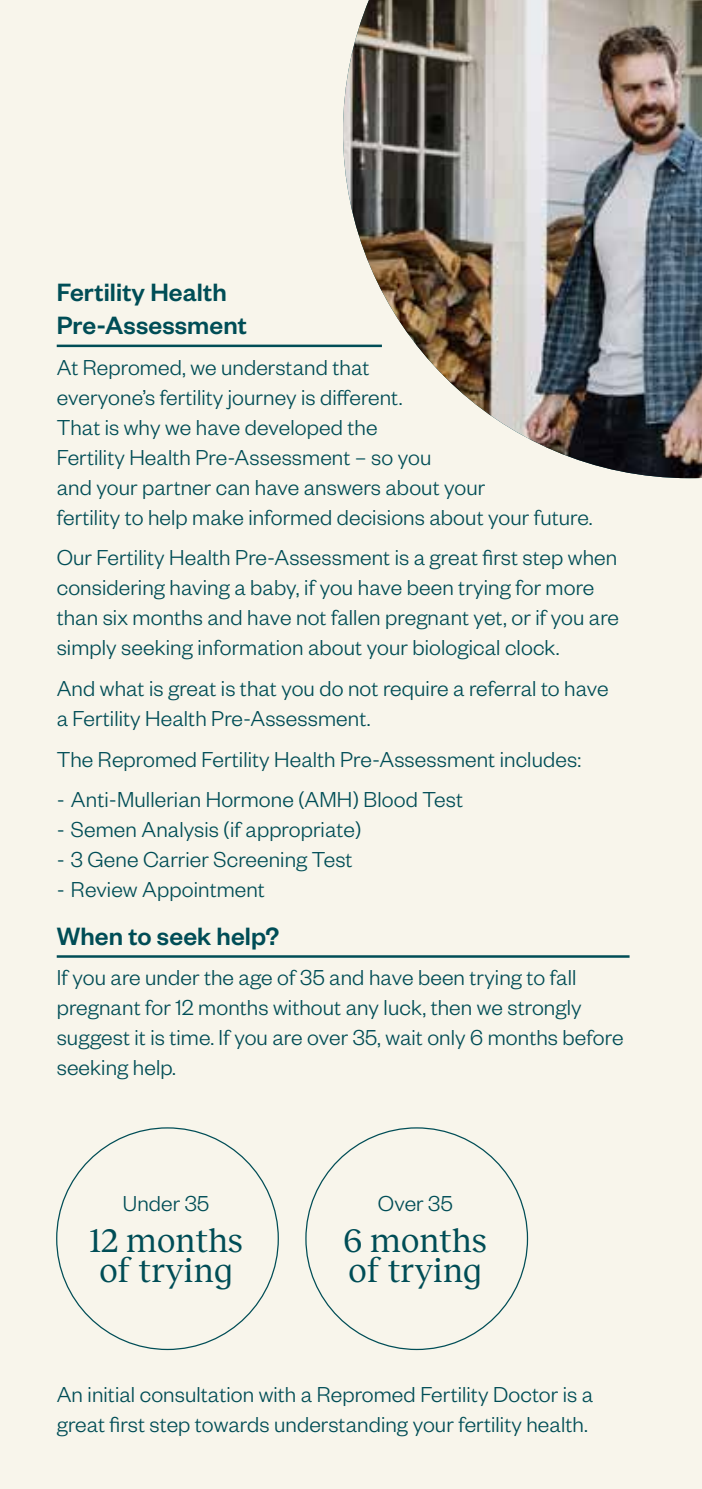
<style>
.page{position:relative;width:702px;height:1489px;background:#fff}
.page>*{position:absolute;margin:0;border:0;box-sizing:border-box;transform-origin:0 0}
.t1{font:33.75px/30px "Reckless";letter-spacing:.005em;color:#004d56}
.t2{font:500 27.5px/33px "Founders Grotesk";letter-spacing:.005em;color:#004d56}
.t3{font:300 23.75px/30px "Founders Grotesk";letter-spacing:.005em;color:#004d56}
</style>
<div class="page">
<div style="left:0;top:0;width:702px;height:1488px;background:#f8f5eb"></div>
<img style="left:343px;top:0;width:359px;height:478px">
<hr style="left:57px;top:344px;width:325px;height:3px;background:#004d56">
<hr style="left:57px;top:955px;width:572px;height:2px;background:#004d56">
<p class="t2" style="left:57px;top:274px;width:192px">Fertility Health<br>Pre‑Assessment</p>
<p class="t3" style="left:57px;top:351px;width:537px">At Repromed, we understand that<br>everyone’s fertility journey is different.<br>That is why we have developed the<br>Fertility Health Pre-Assessment – so you<br>and your partner can have answers about your<br>fertility to help make informed decisions about your future.</p>
<p class="t3" style="left:57px;top:541px;width:564px">Our Fertility Health Pre-Assessment is a great first step when considering having a baby, if you have been trying for more than six months and have not fallen pregnant yet, or if you are simply seeking information about your biological clock.</p>
<p class="t3" style="left:57px;top:672px;width:553px">And what is great is that you do not require a referral to have a Fertility Health Pre-Assessment.</p>
<p class="t3" style="left:57px;top:743px;width:526px">The Repromed Fertility Health Pre-Assessment includes:</p>
<p class="t3" style="left:57px;top:783px;width:408px">- Anti-Mullerian Hormone (AMH) Blood Test</p>
<p class="t3" style="left:57px;top:813px;width:306px">- Semen Analysis (if appropriate)</p>
<p class="t3" style="left:57px;top:843px;width:297px">- 3 Gene Carrier Screening Test</p>
<p class="t3" style="left:57px;top:873px;width:210px">- Review Appointment</p>
<p class="t2" style="left:57px;top:917px;width:224px">When to seek help?</p>
<p class="t3" style="left:57px;top:961px;width:568px">If you are under the age of 35 and have been trying to fall pregnant for 12 months without any luck, then we strongly suggest it is time. If you are over 35, wait only 6 months before seeking help.</p>
<p class="t3" style="left:123px;top:1186px;width:88px">Under 35</p>
<h1 class="t1" style="left:89px;top:1223px;width:155px">12 months of trying</h1>
<p class="t3" style="left:378px;top:1186px;width:76px">Over 35</p>
<h1 class="t1" style="left:344px;top:1223px;width:144px">6 months of trying</h1>
<p class="t3" style="left:57px;top:1378px;width:538px">An initial consultation with a Repromed Fertility Doctor is a great first step towards understanding your fertility health.</p>
</div>
